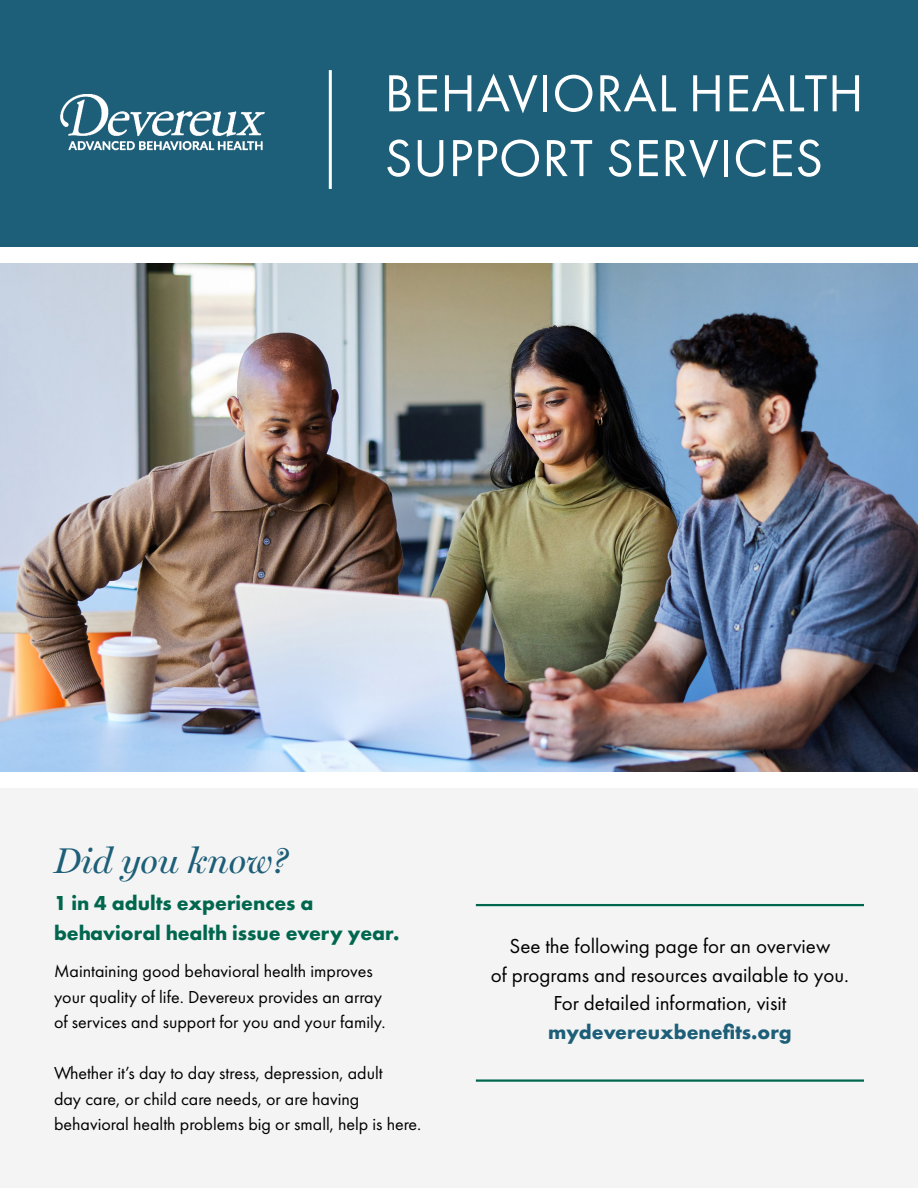
<style>
.page{position:relative;width:918px;height:1188px;background:#fff}
.page>*{position:absolute;margin:0;border:0;box-sizing:border-box;transform-origin:0 0}
.t1{font:54px/64.8px "Futura PT";letter-spacing:.01em;color:#fff}
.t2{font:italic 36px "Miller Display";color:#1d5e78}
.t3{font:21px/28.5px "Futura PT";color:#000;text-align:center}
.t4{font:700 21px/30px "Futura PT";color:#00674e}
.t5{font:700 21px "Futura PT";color:#1d5e78}
.t6{font:18px/25.5px "Futura PT";color:#000}
</style>
<div class="page">
<div style="left:0;top:0;width:918px;height:246px;background:#1d5e78"></div>
<div style="left:0;top:788px;width:918px;height:400px;background:#f4f4f4"></div>
<hr style="left:476px;top:904px;width:388px;height:2px;background:#00674e">
<hr style="left:476px;top:1079px;width:388px;height:3px;background:#00674e">
<hr style="left:329px;top:70px;width:3px;height:119px;background:#fff">
<img style="left:60px;top:94px;width:205px;height:57px">
<img style="left:0;top:263px;width:918px;height:508px">
<h1 class="t1" style="left:385px;top:61px;width:481px">BEHAVIORAL HEALTH<br>SUPPORT SERVICES</h1>
<h2 class="t2" style="left:54px;top:839px;width:235px">Did you know?</h2>
<p class="t4" style="left:54px;top:887px;width:347px">1 in 4 adults experiences a behavioral health issue every year.</p>
<p class="t6" style="left:54px;top:958px;width:333px">Maintaining good behavioral health improves your quality of life. Devereux provides an array of services and support for you and your family.</p>
<p class="t6" style="left:54px;top:1060px;width:369px">Whether it’s day to day stress, depression, adult<br>day care, or child care needs, or are having behavioral health problems big or small, help is here.</p>
<p class="t3" style="left:491px;top:932px;width:360px">See the following page for an overview<br>of programs and resources available to you.<br>For detailed information, visit</p>
<p class="t5" style="left:548px;top:1018px;width:245px">mydevereuxbenefits.org</p>
</div>
